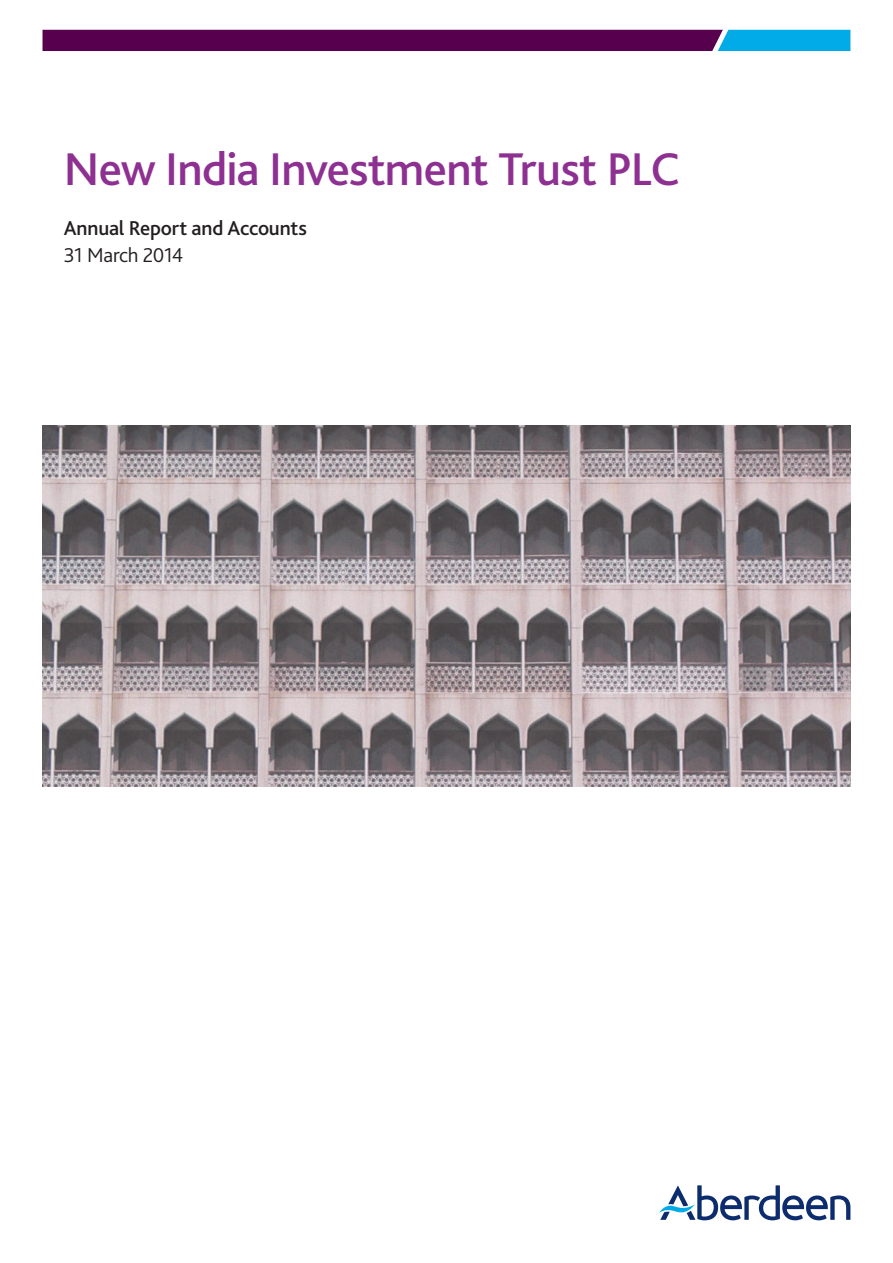
<style>
.page{position:relative;width:893px;height:1263px;background:#fff}
.page>*{position:absolute;margin:0;border:0;box-sizing:border-box;transform-origin:0 0}
.t1{font:500 48px "Bliss 2";letter-spacing:-.015em;color:#8d3092}
.t2{font:500 21px "Bliss 2";letter-spacing:-.01em;color:#231f20}
.t3{font:300 21px "Bliss 2";letter-spacing:-.025em;color:#231f20}
</style>
<div class="page">
<img style="left:43px;top:425px;width:807px;height:362px">
<svg style="left:659px;top:1185px;width:191px;height:35px"></svg>
<svg style="left:43px;top:30px;width:807px;height:21px;background:#491c67"></svg>
<p class="t1" style="left:64px;top:141px;width:618px">New India Investment Trust PLC</p>
<p class="t2" style="left:64px;top:215px;width:245px">Annual Report and Accounts</p>
<p class="t3" style="left:64px;top:242px;width:121px">31 March 2014</p>
</div>
